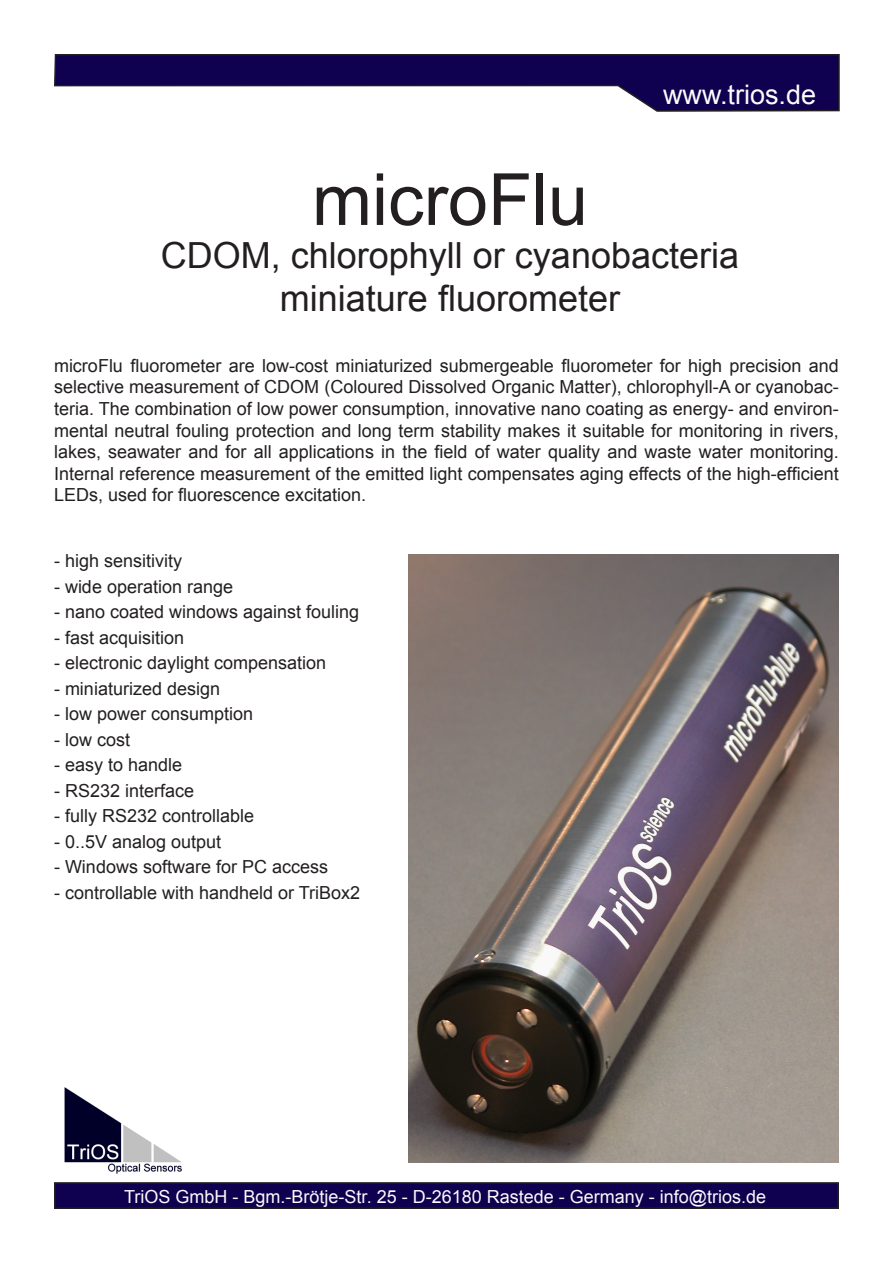
<style>
.page{position:relative;width:893px;height:1263px;background:#fff}
.page>*{position:absolute;margin:0;border:0;box-sizing:border-box;transform-origin:0 0}
.t1{font:72px "Arial";color:#231f20}
.t2{font:36px "Arial";color:#231f20}
.t3{font:27px "Arial";color:#fcfcfc}
.t4{font:18px/21.6px "Arial";color:#231f20;text-align:justify}
.t5{font:18px "Arial";color:#fafafa}
</style>
<div class="page">
<img style="left:64px;top:1087px;width:118px;height:87px">
<svg style="left:54px;top:54px;width:786px;height:58px"></svg>
<div style="left:55px;top:1183px;width:783px;height:25px;background:#0f0050"></div>
<div style="left:54px;top:1182px;width:785px;height:27px;border:2px solid #231f20"></div>
<img style="left:408px;top:554px;width:431px;height:608px">
<p class="t3" style="left:663px;top:76px;width:155px">www.trios.de</p>
<p class="t1" style="left:312px;top:152px;width:277px">microFlu</p>
<p class="t2" style="left:161px;top:232px;width:580px">CDOM, chlorophyll or cyanobacteria</p>
<p class="t2" style="left:280px;top:275px;width:342px">miniature fluorometer</p>
<p class="t4" style="left:54px;top:355px;width:786px">microFlu fluorometer are low-cost miniaturized submergeable fluorometer for high precision and selective measurement of CDOM (Coloured Dissolved Organic Matter), chlorophyll-A or cyanobac&shy;teria. The combination of low power consumption, innovative nano coating as energy- and environ&shy;mental neutral fouling protection and long term stability makes it suitable for monitoring in rivers, lakes, seawater and for all applications in the field of water quality and waste water monitoring.<br>Internal reference measurement of the emitted light compensates aging effects of the high-efficient LEDs, used for fluorescence excitation.</p>
<p class="t4" style="left:54px;top:550px;width:130px">- high sensitivity</p>
<p class="t4" style="left:54px;top:576px;width:181px">- wide operation range</p>
<p class="t4" style="left:54px;top:601px;width:307px">- nano coated windows against fouling</p>
<p class="t4" style="left:54px;top:627px;width:132px">- fast acquisition</p>
<p class="t4" style="left:54px;top:652px;width:274px">- electronic daylight compensation</p>
<p class="t4" style="left:54px;top:678px;width:168px">- miniaturized design</p>
<p class="t4" style="left:54px;top:703px;width:201px">- low power consumption</p>
<p class="t4" style="left:54px;top:729px;width:78px">- low cost</p>
<p class="t4" style="left:54px;top:754px;width:130px">- easy to handle</p>
<p class="t4" style="left:54px;top:780px;width:142px">- RS232 interface</p>
<p class="t4" style="left:54px;top:805px;width:202px">- fully RS232 controllable</p>
<p class="t4" style="left:54px;top:831px;width:169px">- 0..5V analog output</p>
<p class="t4" style="left:54px;top:856px;width:276px">- Windows software for PC access</p>
<p class="t4" style="left:54px;top:882px;width:308px">- controllable with handheld or TriBox2</p>
<p class="t5" style="left:124px;top:1184px;width:643px">TriOS GmbH - Bgm.-Brötje-Str. 25 - D-26180 Rastede - Germany - info@trios.de</p>
</div>
